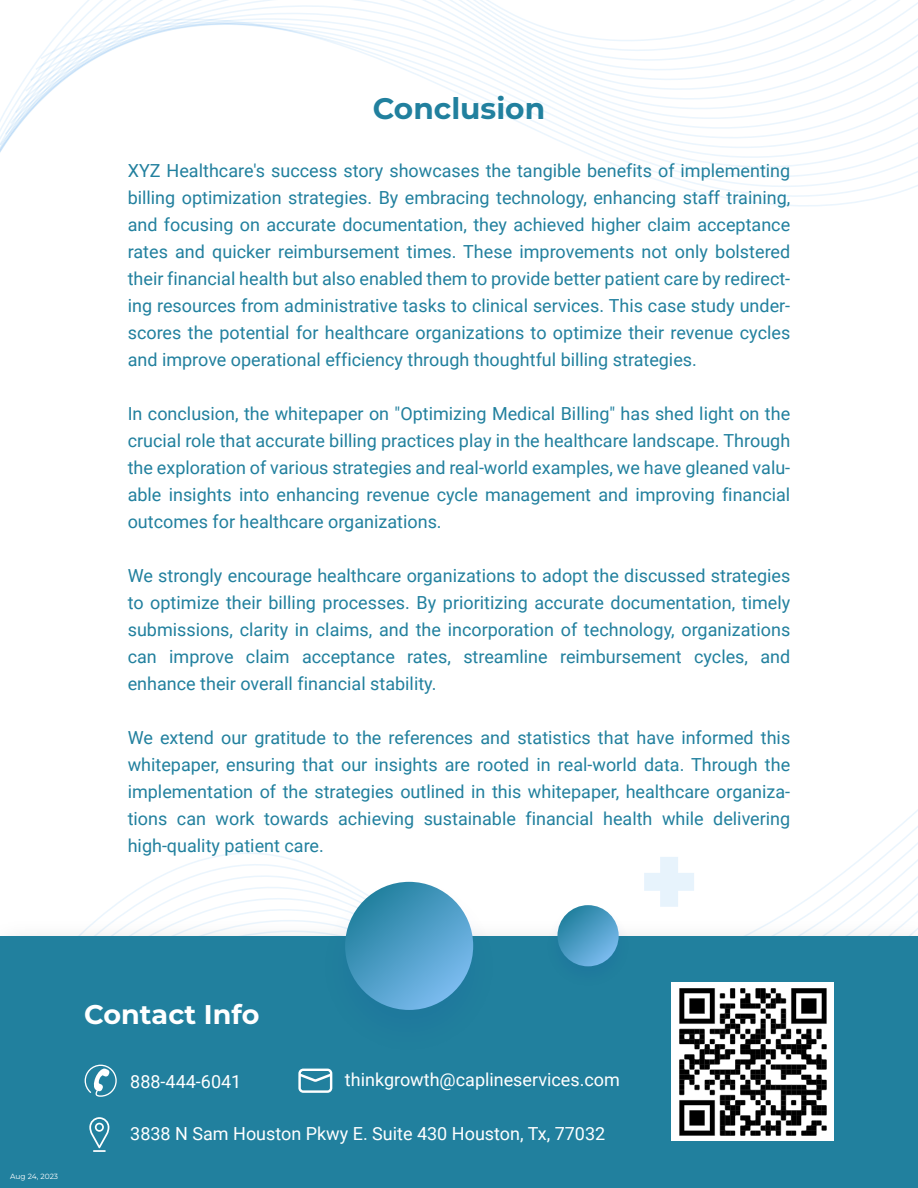
<style>
.page{position:relative;width:918px;height:1188px;background:#fff}
.page>*{position:absolute;margin:0;border:0;box-sizing:border-box;transform-origin:0 0}
.t1{font:700 29.7px "Montserrat";color:#21809e}
.t2{font:700 27px "Montserrat";color:#fff}
.t3{font:18px/27px "Roboto";color:#21809e;text-align:justify}
.t4{font:18px "Roboto";color:#fff}
.t5{font:7.5px "Montserrat";color:#fff}
</style>
<div class="page">
<svg style="left:1px;top:0;width:917px;height:207px"></svg>
<img style="left:24px;top:908px;width:894px;height:28px">
<div style="left:0;top:936px;width:918px;height:252px;background:#21809e"></div>
<img style="left:541px;top:908px;width:94px;height:59px">
<svg style="left:557px;top:905px;width:62px;height:61px"></svg>
<img style="left:311px;top:868px;width:197px;height:80px">
<svg style="left:345px;top:882px;width:128px;height:128px"></svg>
<svg style="left:644px;top:857px;width:50px;height:50px"></svg>
<svg style="left:85px;top:1065px;width:32px;height:32px"></svg>
<svg style="left:298px;top:1069px;width:34px;height:24px"></svg>
<svg style="left:89px;top:1117px;width:20px;height:35px"></svg>
<img style="left:671px;top:983px;width:162px;height:158px">
<h1 class="t1" style="left:373px;top:88px;width:174px">Conclusion</h1>
<p class="t3" style="left:128px;top:156px;width:664px">XYZ Healthcare's success story showcases the tangible benefits of implementing billing optimization strategies. By embracing technology, enhancing staff training, and focusing on accurate documentation, they achieved higher claim acceptance rates and quicker reimbursement times. These improvements not only bolstered their financial health but also enabled them to provide better patient care by redirect&shy;ing resources from administrative tasks to clinical services. This case study under&shy;scores the potential for healthcare organizations to optimize their revenue cycles and improve operational efficiency through thoughtful billing strategies.</p>
<p class="t3" style="left:128px;top:399px;width:664px">In conclusion, the whitepaper on "Optimizing Medical Billing" has shed light on the crucial role that accurate billing practices play in the healthcare landscape. Through the exploration of various strategies and real-world examples, we have gleaned valu&shy;able insights into enhancing revenue cycle management and improving financial outcomes for healthcare organizations.</p>
<p class="t3" style="left:128px;top:561px;width:664px">We strongly encourage healthcare organizations to adopt the discussed strategies to optimize their billing processes. By prioritizing accurate documentation, timely submissions, clarity in claims, and the incorporation of technology, organizations can improve claim acceptance rates, streamline reimbursement cycles, and enhance their overall financial stability.</p>
<p class="t3" style="left:128px;top:723px;width:664px">We extend our gratitude to the references and statistics that have informed this whitepaper, ensuring that our insights are rooted in real-world data. Through the implementation of the strategies outlined in this whitepaper, healthcare organiza&shy;tions can work towards achieving sustainable financial health while delivering high-quality patient care.</p>
<p class="t5" style="left:10px;top:1171px;width:49px">Aug 24, 2023</p>
<h2 class="t2" style="left:84px;top:996px;width:177px">Contact Info</h2>
<p class="t4" style="left:130px;top:1069px;width:113px">888-444-6041</p>
<p class="t4" style="left:345px;top:1067px;width:276px">thinkgrowth@caplineservices.com</p>
<p class="t4" style="left:130px;top:1121px;width:476px">3838 N Sam Houston Pkwy E. Suite 430 Houston, Tx, 77032</p>
</div>
